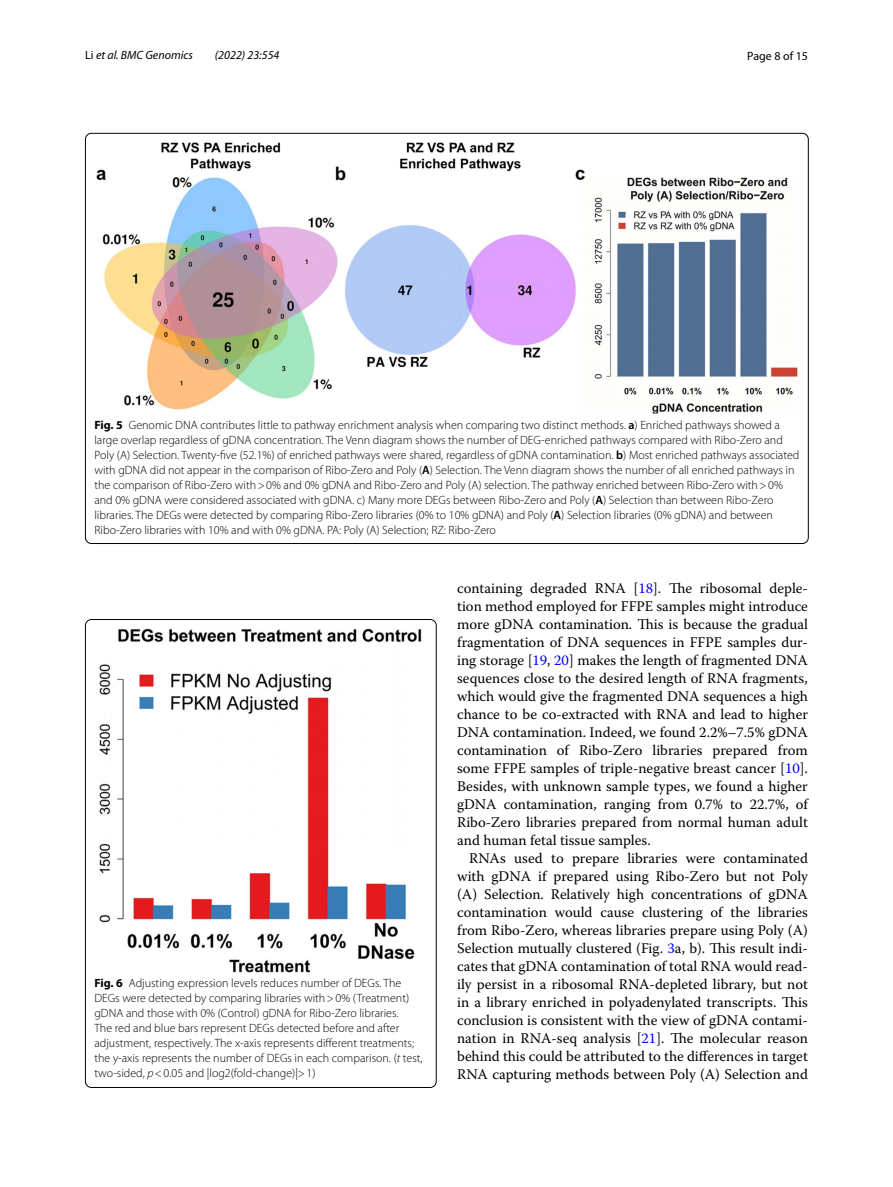
<style>
.page{position:relative;width:893px;height:1187px;background:#fff}
.page>*{position:absolute;margin:0;border:0;box-sizing:border-box;transform-origin:0 0}
.t1{font:14.7px/18px "Warnock Pro";color:#000;text-align:justify}
.t2{font:300 12px/15px "Myriad Pro";color:#000}
.t3{font:italic 12px "Myriad Pro";color:#000}
.t4{font:12px "Myriad Pro";color:#000}
.s1{font-style:normal}
.s2{font-weight:700}
.s3{font-weight:600}
.s4{font-style:italic}
.s5{color:#00f}
</style>
<div class="page">
<img style="left:97px;top:142px;width:700px;height:271px">
<img style="left:100px;top:628px;width:322px;height:343px">
<p class="t3" style="left:85px;top:48px;width:109px"><span class="s1">Li</span> et al. BMC Genomics</p>
<p class="t3" style="left:215px;top:48px;width:66px">(2022) 23:554</p>
<p class="t4" style="left:747px;top:48px;width:62px">Page 8 of 15</p>
<p class="t2" style="left:94px;top:417px;width:706px"><span class="s2">Fig. 5</span> Genomic DNA contributes little to pathway enrichment analysis when comparing two distinct methods. <span class="s3">a</span>) Enriched pathways showed a large overlap regardless of gDNA concentration. The Venn diagram shows the number of DEG-enriched pathways compared with Ribo-Zero and Poly (A) Selection. Twenty-five (52.1%) of enriched pathways were shared, regardless of gDNA contamination. <span class="s3">b</span>) Most enriched pathways associated with gDNA did not appear in the comparison of Ribo-Zero and Poly (<span class="s3">A</span>) Selection. The Venn diagram shows the number of all enriched pathways in the comparison of Ribo-Zero with&gt;0% and 0% gDNA and Ribo-Zero and Poly (A) selection. The pathway enriched between Ribo-Zero with&gt;0% and 0% gDNA were considered associated with gDNA. c) Many more DEGs between Ribo-Zero and Poly (<span class="s3">A</span>) Selection than between Ribo-Zero libraries. The DEGs were detected by comparing Ribo-Zero libraries (0% to 10% gDNA) and Poly (<span class="s3">A</span>) Selection libraries (0% gDNA) and between Ribo-Zero libraries with 10% and with 0% gDNA. PA: Poly (A) Selection; RZ: Ribo-Zero</p>
<p class="t2" style="left:94px;top:975px;width:330px"><span class="s2">Fig. 6</span> Adjusting expression levels reduces number of DEGs. The DEGs were detected by comparing libraries with&gt;0% (Treatment) gDNA and those with 0% (Control) gDNA for Ribo-Zero libraries.<br>The red and blue bars represent DEGs detected before and after adjustment, respectively. The x-axis represents different treatments; the y-axis represents the number of DEGs in each comparison. (<span class="s4">t</span> test, two-sided, <span class="s4">p</span>&lt;0.05 and |log2(fold-change)|&gt;1)</p>
<p class="t1" style="left:457px;top:579px;width:352px">containing degraded RNA [<span class="s5">18</span>]. The ribosomal deple&shy;tion method employed for FFPE samples might introduce more gDNA contamination. This is because the gradual fragmentation of DNA sequences in FFPE samples dur&shy;ing storage [<span class="s5">19</span>, <span class="s5">20</span>] makes the length of fragmented DNA sequences close to the desired length of RNA fragments, which would give the fragmented DNA sequences a high chance to be co-extracted with RNA and lead to higher DNA contamination. Indeed, we found 2.2%–7.5% gDNA contamination of Ribo-Zero libraries prepared from some FFPE samples of triple-negative breast cancer [<span class="s5">10</span>].<br>Besides, with unknown sample types, we found a higher gDNA contamination, ranging from 0.7% to 22.7%, of Ribo-Zero libraries prepared from normal human adult and human fetal tissue samples.</p>
<p class="t1" style="left:457px;top:849px;width:352px;text-indent:12px">RNAs used to prepare libraries were contaminated with gDNA if prepared using Ribo-Zero but not Poly (A) Selection. Relatively high concentrations of gDNA contamination would cause clustering of the libraries from Ribo-Zero, whereas libraries prepare using Poly (A)<br>Selection mutually clustered (Fig. <span class="s5">3</span>a, b). This result indi&shy;cates that gDNA contamination of total RNA would read&shy;ily persist in a ribosomal RNA-depleted library, but not in a library enriched in polyadenylated transcripts. This conclusion is consistent with the view of gDNA contami&shy;nation in RNA-seq analysis [<span class="s5">21</span>]. The molecular reason behind this could be attributed to the differences in target RNA capturing methods between Poly (A) Selection and</p>
</div>
